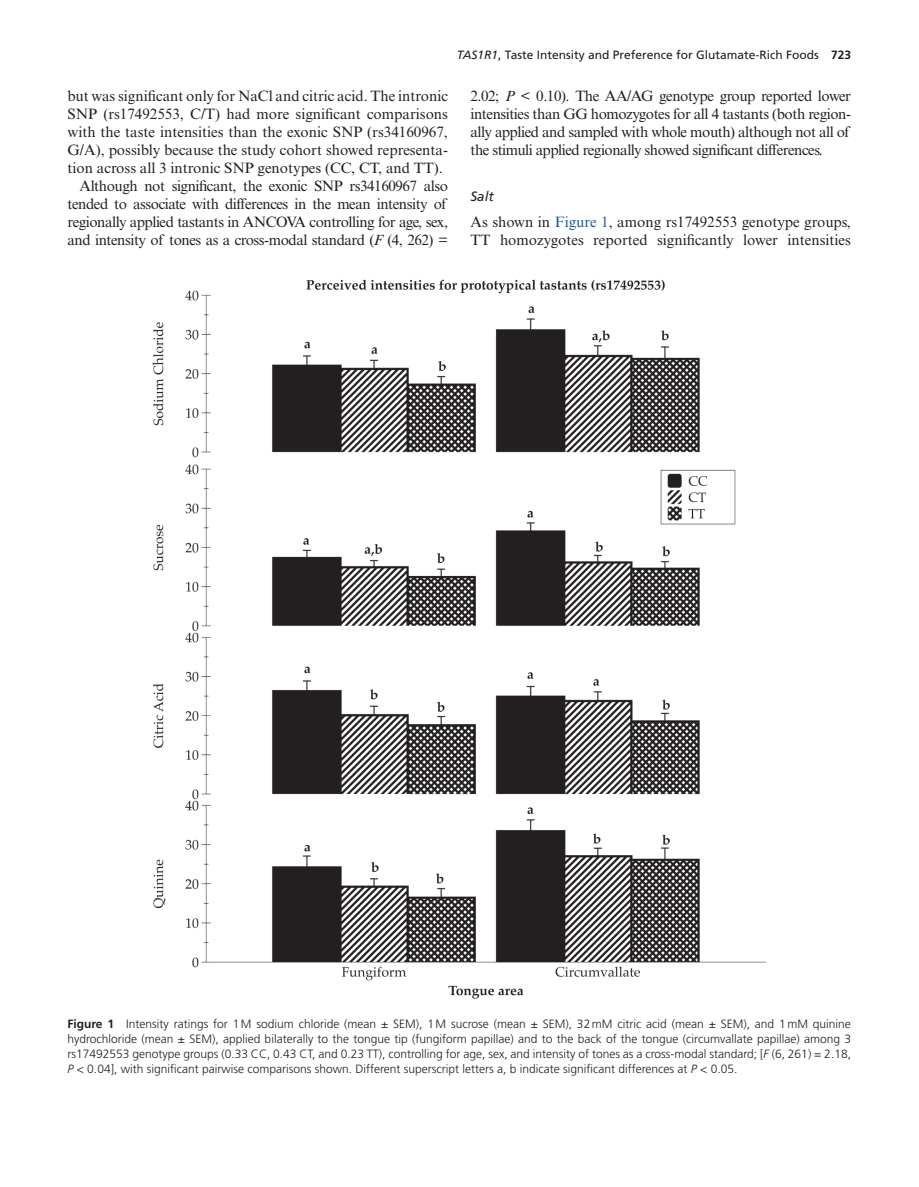
<style>
.page{position:relative;width:919px;height:1187px;background:#fff}
.page>*{position:absolute;margin:0;border:0;box-sizing:border-box;transform-origin:0 0}
.t1{font:15px/18px "Times New Roman MT Std";color:#231f20;text-align:justify}
.t2{font:15px "Times New Roman MT Std";letter-spacing:-.03em;color:#231f20}
.t3{font:italic 13.5px "Frutiger LT Std";color:#231f20}
.t4{font:300 12px/15px "Frutiger LT Std";color:#231f20;text-align:justify}
.t5{font:12px "Frutiger LT Std";color:#231f20}
.s1{font-style:italic}
.s2{font-weight:700}
.s3{color:#1e56a6}
</style>
<div class="page">
<img style="left:153px;top:279px;width:612px;height:718px">
<p class="t5" style="left:457px;top:47px;width:395px"><span class="s1">TAS1R1</span>, Taste Intensity and Preference for Glutamate-Rich Foods <span class="s2">723</span></p>
<p class="t1" style="left:68px;top:86px;width:382px">but was significant only for NaCl and citric acid. The intronic</p>
<p class="t1" style="left:68px;top:104px;width:382px">SNP (rs17492553, C/T) had more significant comparisons</p>
<p class="t1" style="left:68px;top:122px;width:382px">with the taste intensities than the exonic SNP (rs34160967,</p>
<p class="t1" style="left:68px;top:140px;width:382px">G/A), possibly because the study cohort showed representa-</p>
<p class="t1" style="left:68px;top:158px;width:377px">tion across all 3 intronic SNP genotypes (CC, CT, and TT).</p>
<p class="t2" style="left:80px;top:177px;width:370px">Although not significant, the exonic SNP rs34160967 also</p>
<p class="t2" style="left:68px;top:195px;width:380px">tended to associate with differences in the mean intensity of</p>
<p class="t2" style="left:68px;top:213px;width:382px">regionally applied tastants in ANCOVA controlling for age, sex,</p>
<p class="t2" style="left:68px;top:231px;width:382px">and intensity of tones as a cross-modal standard (<span class="s1">F</span> (4, 262) =</p>
<p class="t1" style="left:470px;top:86px;width:382px">2.02; <span class="s1">P</span> &lt; 0.10). The AA/AG genotype group reported lower intensities than GG homozygotes for all 4 tastants (both region&shy;ally applied and sampled with whole mouth) although not all of the stimuli applied regionally showed significant differences.</p>
<p class="t3" style="left:470px;top:188px;width:25px">Salt</p>
<p class="t1" style="left:470px;top:212px;width:382px">As shown in <span class="s3">Figure 1</span>, among rs17492553 genotype groups,<br>TT homozygotes reported significantly lower intensities</p>
<p class="t4" style="left:67px;top:1016px;width:785px"><span class="s2">Figure 1</span> Intensity ratings for 1M sodium chloride (mean ± SEM), 1M sucrose (mean ± SEM), 32mM citric acid (mean ± SEM), and 1mM quinine hydrochloride (mean ± SEM), applied bilaterally to the tongue tip (fungiform papillae) and to the back of the tongue (circumvallate papillae) among 3 rs17492553 genotype groups (0.33 CC, 0.43 CT, and 0.23 TT), controlling for age, sex, and intensity of tones as a cross-modal standard; [<span class="s1">F</span> (6, 261) = 2.18, <span class="s1">P</span> &lt; 0.04], with significant pairwise comparisons shown. Different superscript letters a, b indicate significant differences at <span class="s1">P</span> &lt; 0.05.</p>
</div>
